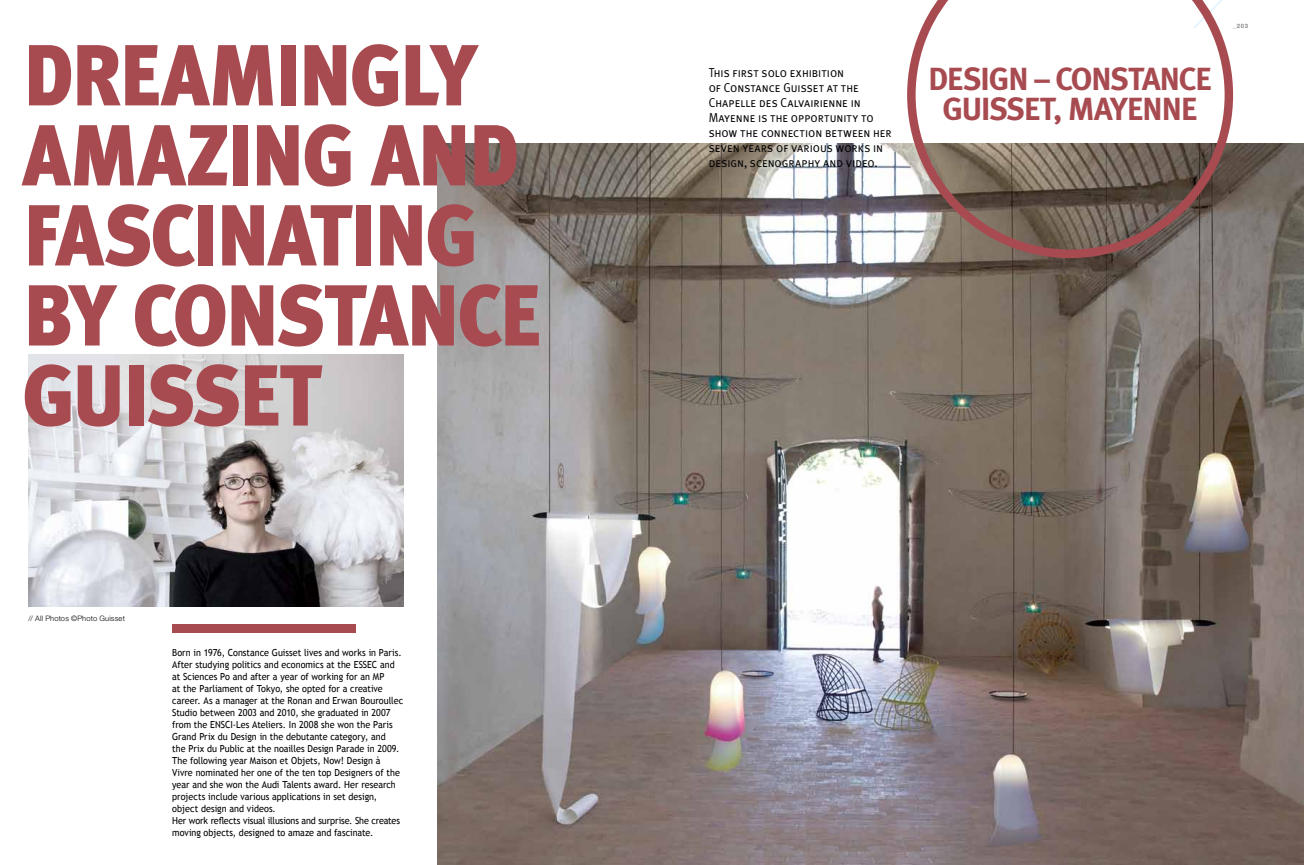
<style>
.page{position:relative;width:1304px;height:865px;background:#fff}
.page>*{position:absolute;margin:0;border:0;box-sizing:border-box;transform-origin:0 0}
.t1{font:900 86.4px/80px "Meta Plus";letter-spacing:-.03em;color:#a84b51;scale:.93 1}
.t2{font:32px/30px "Meta Plus Bold Caps";letter-spacing:-.045em;color:#a84b51;text-align:center}
.t3{font:13px/15px "Meta Plus Caps";letter-spacing:-.005em;color:#000;scale:.93 1}
.t4{font:9.7px/12px "Trebuchet MS";letter-spacing:-.005em;color:#000;scale:.93 1}
.t5{font:300 7.5px "Helvetica Neue LT Pro";letter-spacing:.025em;color:#000}
.t6{font:700 6px "Helvetica Neue LT Pro";color:#898989}
.s1{font-family:"Helvetica Neue";font-weight:200;font-style:italic}
</style>
<div class="page">
<img style="left:437px;top:144px;width:867px;height:721px">
<img style="left:28px;top:354px;width:375px;height:253px">
<div style="left:172px;top:624px;width:184px;height:8px;background:#a84b51"></div>
<svg style="left:907px;top:0;width:326px;height:258px"></svg>
<h1 class="t1" style="left:23px;top:35px;width:560px">DREAMINGLY<br>AMAZING AND<br>FASCINATING<br>BY CONSTANCE<br>GUISSET</h1>
<p class="t5" style="left:28px;top:613px;width:98px">// All Photos ©Photo Guisset</p>
<p class="t4" style="left:172px;top:646px;width:250px">Born in 1976, Constance Guisset lives and works in Paris.<br>After studying politics and economics at the ESSEC and at Sciences Po and after a year of working for an MP<br>at the Parliament of Tokyo, she opted for a creative career. As a manager at the Ronan and Erwan Bouroullec Studio between 2003 and 2010, she graduated in 2007 from the ENSCI -Les Ateliers. I n 2008 she won the Paris Grand Prix du Design in the debutante category, and<br>the Prix du Public at the noailles Design Parade in 2009.<br>The following year Maison et Objets, N ow! Design à Vivre nominated her one of the ten top Designers of the year and she won the Audi Talents award. Her research projects include various applications in set design, object design and videos.<br>Her work reflects visual illusions and surprise. She creates moving objects, designed to amaze and fascinate.</p>
<h3 class="t3" style="left:709px;top:65px;width:198px">This first solo exhibition<br>of Constance Guisset at the<br>Chapelle des Calvairienne in<br>Mayenne is the opportunity to show the connection between her seven years of various works in design, scenography and video.</h3>
<h2 class="t2" style="left:928px;top:64px;width:286px">DESIGN – CONSTANCE<br>GUISSET, MAYENNE</h2>
<p class="t6" style="left:1233px;top:22px;width:16px"><span class="s1">_</span>203</p>
</div>
